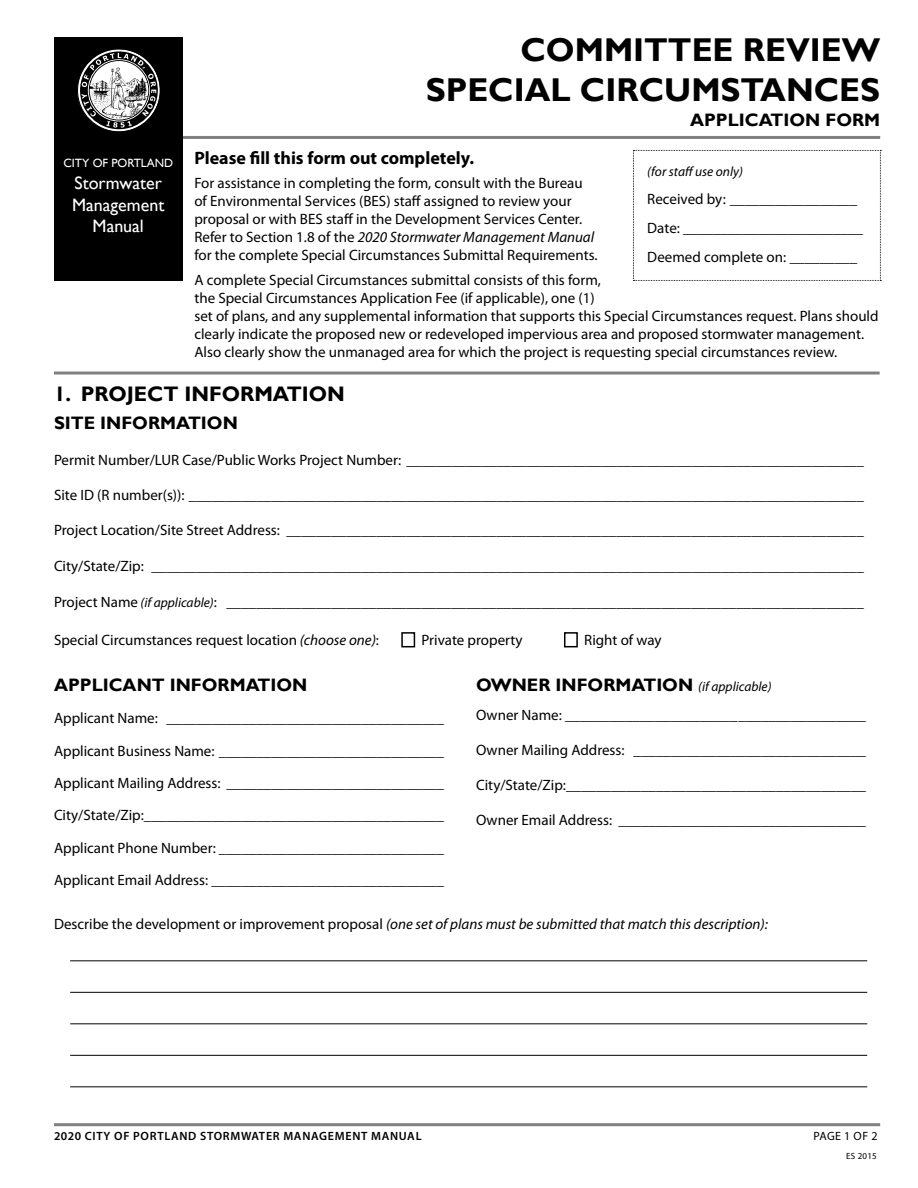
<style>
.page{position:relative;width:918px;height:1188px;background:#fff}
.page>*{position:absolute;margin:0;border:0;box-sizing:border-box;transform-origin:0 0}
.t1{font:700 33px "Gill Sans";color:#000}
.Section_Head{font:700 21px "Gill Sans";color:#000}
.Header_1{font:700 18px "Gill Sans";color:#000}
.t2{font:700 18px "Myriad Pro";color:#000}
.t3{font:18px/21.6px "Gill Sans";color:#fff;text-align:center}
.Form_Fields{font:15px/18px "Myriad Pro";color:#000}
.Form_Fields-2{font:italic 15px "Myriad Pro";color:#000}
.Form_Fields-3{font:700 15px "Myriad Pro";color:#000}
.Form_Fields-4{font:italic 13.5px "Myriad Pro";color:#000}
.t4{font:600 12px "Myriad Pro";letter-spacing:.06em;color:#000}
.t5{font:12px "Gill Sans";color:#fff}
.t6{font:12px "Myriad Pro";letter-spacing:.03em;color:#000}
.t7{font:9px "Myriad Pro";letter-spacing:.02em;color:#000}
.s1{font-weight:400}
.s2{font-style:italic}
.s3{font-style:italic;font-size:13.5px}
.s4{font-family:"Myriad Pro";font-weight:400;font-style:italic;font-size:13.5px}
.s5{font-style:normal}
</style>
<div class="page">
<hr style="left:54px;top:1123px;width:826px;height:3px;background:#7f8080">
<hr style="left:139px;top:136px;width:741px;height:3px;background:#7f8080">
<div style="left:54px;top:37px;width:129px;height:244px;background:#000"></div>
<svg style="left:77px;top:49px;width:83px;height:83px"></svg>
<hr style="left:54px;top:372px;width:826px;height:3px;background:#7f8080">
<svg style="left:633px;top:150px;width:248px;height:131px"></svg>
<hr style="left:70px;top:960px;width:797px;height:1px;background:#000">
<hr style="left:70px;top:992px;width:797px;height:1px;background:#000">
<hr style="left:70px;top:1023px;width:797px;height:1px;background:#000">
<hr style="left:70px;top:1055px;width:797px;height:1px;background:#000">
<hr style="left:70px;top:1086px;width:797px;height:1px;background:#000">
<div style="left:401px;top:632px;width:14px;height:15px;border:2px solid #000"></div>
<div style="left:564px;top:632px;width:14px;height:15px;border:2px solid #000"></div>
<p class="t5" style="left:63px;top:156px;width:111px">CITY OF PORTLAND</p>
<p class="t3" style="left:72px;top:172px;width:94px">Stormwater<br>Management<br>Manual</p>
<p class="t1" style="left:521px;top:30px;width:361px">COMMITTEE REVIEW</p>
<p class="t1" style="left:426px;top:70px;width:456px">SPECIAL CIRCUMSTANCES</p>
<p class="Header_1" style="left:690px;top:109px;width:192px">APPLICATION FORM</p>
<p class="Form_Fields-4" style="left:647px;top:163px;width:97px">(for staff use only)</p>
<p class="Form_Fields" style="left:647px;top:190px;width:211px">Received by: _________________</p>
<p class="Form_Fields-3" style="left:647px;top:218px;width:217px"><span class="s1">Date:</span> ________________________</p>
<p class="Form_Fields" style="left:647px;top:248px;width:211px">Deemed complete on: _________</p>
<p class="t2" style="left:194px;top:146px;width:281px">Please fill this form out completely.</p>
<p class="Form_Fields" style="left:194px;top:174px;width:405px">For assistance in completing the form, consult with the Bureau of Environmental Services (BES) staff assigned to review your proposal or with BES staff in the Development Services Center.<br>Refer to Section 1.8 of the <span class="s2">2020 Stormwater Management Manual </span>for the complete Special Circumstances Submittal Requirements.</p>
<p class="Form_Fields" style="left:194px;top:271px;width:686px">A complete Special Circumstances submittal consists of this form,<br>the Special Circumstances Application Fee (if applicable), one (1)<br>set of plans, and any supplemental information that supports this Special Circumstances request. Plans should clearly indicate the proposed new or redeveloped impervious area and proposed stormwater management.<br>Also clearly show the unmanaged area for which the project is requesting special circumstances review.</p>
<p class="Section_Head" style="left:54px;top:381px;width:292px">1. PROJECT INFORMATION</p>
<p class="Header_1" style="left:54px;top:413px;width:185px">SITE INFORMATION</p>
<p class="Form_Fields" style="left:54px;top:451px;width:811px">Permit Number/LUR Case/Public Works Project Number: _____________________________________________________________</p>
<p class="Form_Fields" style="left:54px;top:486px;width:811px">Site ID (R number(s)): __________________________________________________________________________________________</p>
<p class="Form_Fields" style="left:54px;top:521px;width:811px">Project Location/Site Street Address: _____________________________________________________________________________</p>
<p class="Form_Fields" style="left:54px;top:556px;width:811px">City/State/Zip: _______________________________________________________________________________________________</p>
<p class="Form_Fields" style="left:54px;top:593px;width:811px">Project Name <span class="s3">(if applicable)</span>: _____________________________________________________________________________________</p>
<p class="Form_Fields" style="left:54px;top:631px;width:327px">Special Circumstances request location <span class="s2">(choose one)</span>:</p>
<p class="Form_Fields" style="left:422px;top:631px;width:103px">Private property</p>
<p class="Form_Fields" style="left:584px;top:631px;width:79px">Right of way</p>
<p class="Header_1" style="left:54px;top:674px;width:255px">APPLICANT INFORMATION</p>
<p class="Form_Fields" style="left:54px;top:709px;width:391px">Applicant Name: _____________________________________</p>
<p class="Form_Fields" style="left:54px;top:741px;width:391px">Applicant Business Name: ______________________________</p>
<p class="Form_Fields" style="left:54px;top:774px;width:391px">Applicant Mailing Address: _____________________________</p>
<p class="Form_Fields" style="left:54px;top:806px;width:391px">City/State/Zip:________________________________________</p>
<p class="Form_Fields" style="left:54px;top:838px;width:391px">Applicant Phone Number: ______________________________</p>
<p class="Form_Fields" style="left:54px;top:871px;width:391px">Applicant Email Address: _______________________________</p>
<p class="Header_1" style="left:476px;top:674px;width:297px">OWNER INFORMATION <span class="s4">(if applicable)</span></p>
<p class="Form_Fields" style="left:476px;top:705px;width:391px">Owner Name: ________________________________________</p>
<p class="Form_Fields" style="left:476px;top:741px;width:391px">Owner Mailing Address: _______________________________</p>
<p class="Form_Fields" style="left:476px;top:776px;width:391px">City/State/Zip:________________________________________</p>
<p class="Form_Fields" style="left:476px;top:811px;width:391px">Owner Email Address: _________________________________</p>
<p class="Form_Fields-2" style="left:54px;top:915px;width:715px"><span class="s5">Describe the development or improvement proposal</span> (one set of plans must be submitted that match this description):</p>
<p class="t4" style="left:54px;top:1128px;width:369px">2020 CITY OF PORTLAND STORMWATER MANAGEMENT MANUAL</p>
<p class="t6" style="left:814px;top:1129px;width:65px">PAGE 1 OF 2</p>
<p class="t7" style="left:846px;top:1150px;width:32px">ES 2015</p>
</div>
